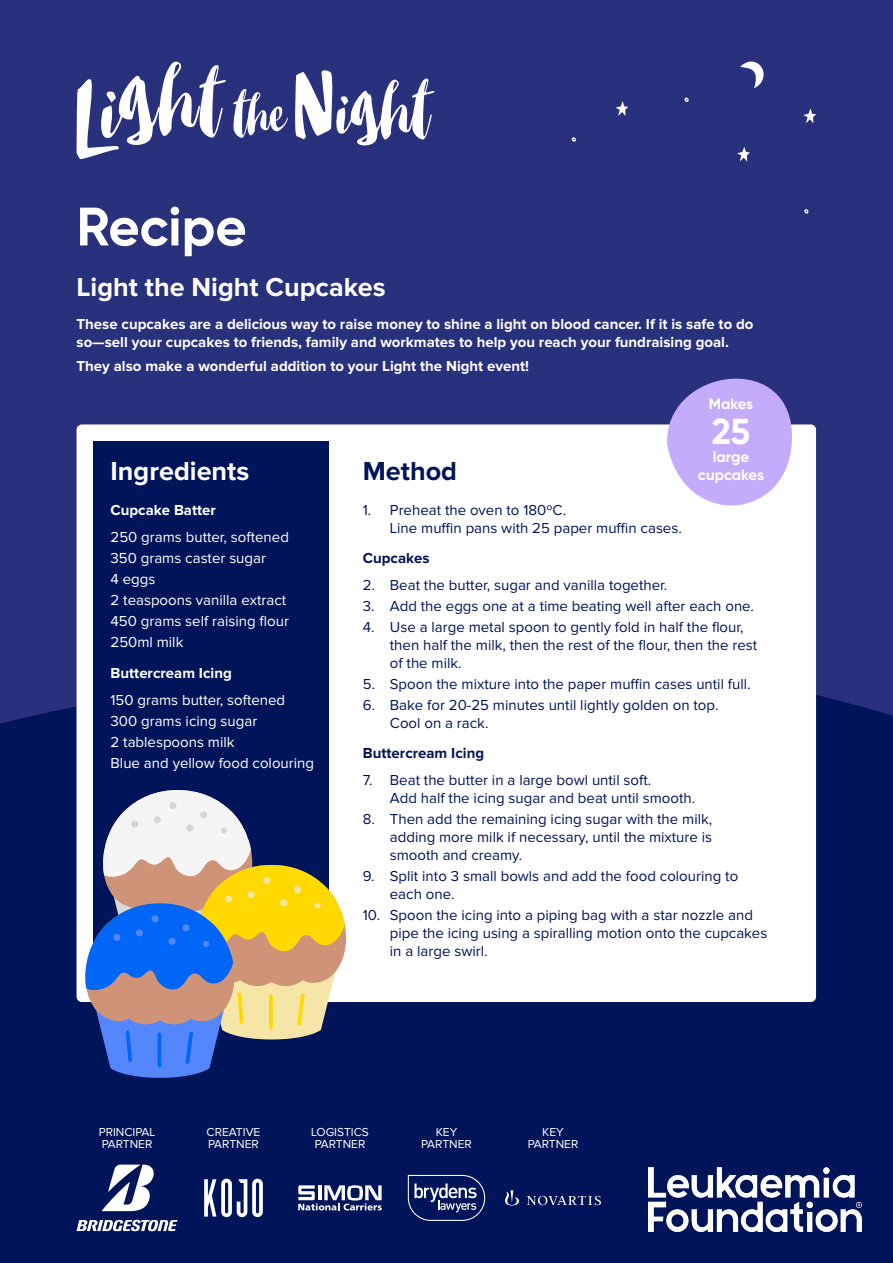
<style>
.page{position:relative;width:893px;height:1263px;background:#29317c}
.page>*{position:absolute;margin:0;border:0;box-sizing:border-box;transform-origin:0 0}
.t1{font:700 54px "Gilroy";letter-spacing:-.005em;color:#fff}
.t2{font:700 36px "Gilroy";color:#fff}
.t3{font:700 27px "Proxima Nova";color:#fff}
.t4{font:700 27px "Proxima Nova";color:#001459}
.t5{font:15px/18px "Proxima Nova";color:#001459}
.t6{font:700 15px/18px "Proxima Nova";color:#fff}
.t7{font:15px/21px "Proxima Nova";color:#fff}
.t8{font:700 15px "Proxima Nova";color:#001459}
.t9{font:700 15px/18px "Gilroy";color:#fff;text-align:center}
.t10{font:12px/12px "Proxima Nova";color:#fff;text-align:center}
</style>
<div class="page">
<div style="left:0;top:658px;width:893px;height:605px;background:#001459"></div>
<div style="left:77px;top:424px;width:739px;height:578px;background:#fff;border-radius:5px"></div>
<img style="left:649px;top:1168px;width:212px;height:63px">
<svg style="left:77px;top:62px;width:149px;height:97px"></svg>
<svg style="left:233px;top:89px;width:55px;height:49px"></svg>
<svg style="left:295px;top:70px;width:140px;height:76px"></svg>
<div style="left:94px;top:441px;width:235px;height:508px;background:#001459"></div>
<svg style="left:684px;top:98px;width:5px;height:4px"></svg>
<svg style="left:616px;top:101px;width:12px;height:15px"></svg>
<svg style="left:803px;top:109px;width:13px;height:14px"></svg>
<svg style="left:740px;top:61px;width:24px;height:27px"></svg>
<svg style="left:83px;top:790px;width:265px;height:288px"></svg>
<svg style="left:737px;top:147px;width:13px;height:15px"></svg>
<svg style="left:572px;top:137px;width:4px;height:5px"></svg>
<svg style="left:804px;top:209px;width:5px;height:5px"></svg>
<svg style="left:664px;top:378px;width:133px;height:128px"></svg>
<svg style="left:77px;top:1220px;width:100px;height:11px"></svg>
<svg style="left:102px;top:1164px;width:53px;height:47px"></svg>
<svg style="left:408px;top:1175px;width:77px;height:46px"></svg>
<svg style="left:298px;top:1185px;width:84px;height:25px"></svg>
<svg style="left:204px;top:1179px;width:59px;height:38px"></svg>
<svg style="left:505px;top:1190px;width:96px;height:15px"></svg>
<h1 class="t1" style="left:77px;top:193px;width:172px">Recipe</h1>
<h3 class="t3" style="left:77px;top:271px;width:311px">Light the Night Cupcakes</h3>
<p class="t6" style="left:77px;top:315px;width:678px">These cupcakes are a delicious way to raise money to shine a light on blood cancer. If it is safe to do so—sell your cupcakes to friends, family and workmates to help you reach your fundraising goal.</p>
<p class="t6" style="left:77px;top:357px;width:454px">They also make a wonderful addition to your Light the Night event!</p>
<h3 class="t3" style="left:111px;top:455px;width:140px">Ingredients</h3>
<p class="t6" style="left:111px;top:501px;width:107px">Cupcake Batter</p>
<p class="t7" style="left:111px;top:527px;width:180px">250 grams butter, softened<br>350 grams caster sugar<br>4 eggs<br>2 teaspoons vanilla extract<br>450 grams self raising flour<br>250ml milk</p>
<p class="t6" style="left:111px;top:664px;width:123px">Buttercream Icing</p>
<p class="t7" style="left:111px;top:690px;width:205px">150 grams butter, softened<br>300 grams icing sugar<br>2 tablespoons milk<br>Blue and yellow food colouring</p>
<p class="t9" style="left:709px;top:395px;width:46px">Makes</p>
<h2 class="t2" style="left:712px;top:408px;width:40px">25</h2>
<p class="t9" style="left:698px;top:447px;width:68px">large cupcakes</p>
<h3 class="t4" style="left:363px;top:455px;width:96px">Method</h3>
<p class="t5" style="left:390px;top:501px;width:293px;text-indent:-27px">1. Preheat the oven to 180ºC.<br>Line muffin pans with 25 paper muffin cases.</p>
<p class="t8" style="left:363px;top:549px;width:68px">Cupcakes</p>
<p class="t5" style="left:363px;top:576px;width:306px">2. Beat the butter, sugar and vanilla together.</p>
<p class="t5" style="left:363px;top:597px;width:393px">3. Add the eggs one at a time beating well after each one.</p>
<p class="t5" style="left:390px;top:618px;width:369px;text-indent:-27px">4. Use a large metal spoon to gently fold in half the flour, then half the milk, then the rest of the flour, then the rest of the milk.</p>
<p class="t5" style="left:363px;top:675px;width:389px">5. Spoon the mixture into the paper muffin cases until full.</p>
<p class="t5" style="left:390px;top:696px;width:330px;text-indent:-27px">6. Bake for 20-25 minutes until lightly golden on top.<br>Cool on a rack.</p>
<p class="t8" style="left:363px;top:744px;width:123px">Buttercream Icing</p>
<p class="t5" style="left:390px;top:771px;width:307px;text-indent:-27px">7. Beat the butter in a large bowl until soft.<br>Add half the icing sugar and beat until smooth.</p>
<p class="t5" style="left:390px;top:810px;width:324px;text-align:justify;text-indent:-27px">8. Then add the remaining icing sugar with the milk, adding more milk if necessary, until the mixture is smooth and creamy.</p>
<p class="t5" style="left:390px;top:867px;width:350px;text-indent:-27px">9. Split into 3 small bowls and add the food colouring to each one.</p>
<p class="t5" style="left:390px;top:906px;width:379px;text-indent:-27px">10. Spoon the icing into a piping bag with a star nozzle and pipe the icing using a spiralling motion onto the cupcakes in a large swirl.</p>
<p class="t10" style="left:99px;top:1126px;width:58px;text-align:left">PRINCIPAL<br>PARTNER</p>
<p class="t10" style="left:421px;top:1126px;width:52px">KEY<br>PARTNER</p>
<p class="t10" style="left:207px;top:1126px;width:55px;text-align:left">CREATIVE<br>PARTNER</p>
<p class="t10" style="left:528px;top:1126px;width:52px">KEY<br>PARTNER</p>
<p class="t10" style="left:311px;top:1126px;width:59px">LOGISTICS<br>PARTNER</p>
</div>
